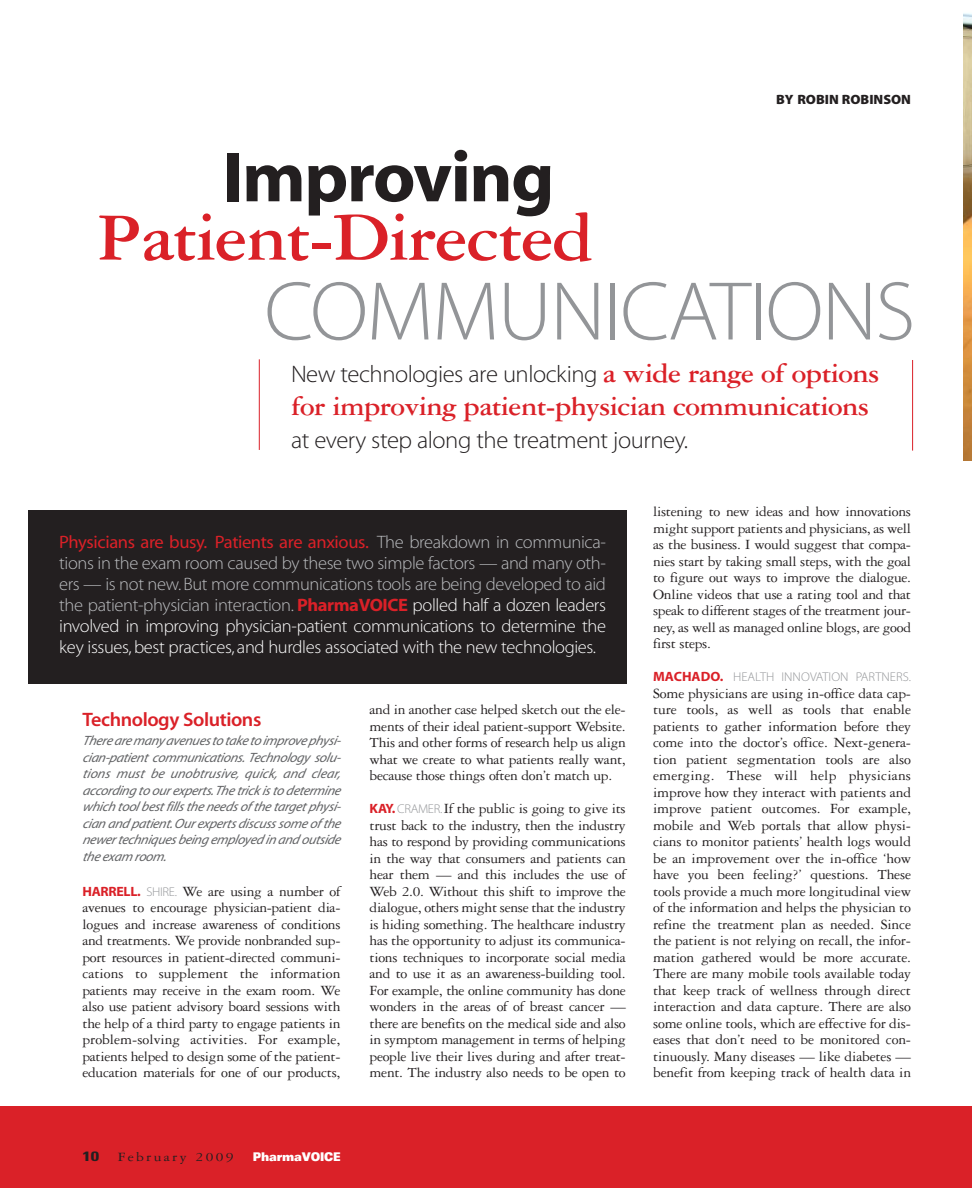
<style>
.page{position:relative;width:972px;height:1188px;background:#fff}
.page>*{position:absolute;margin:0;border:0;box-sizing:border-box;transform-origin:0 0}
.t1{font:84px "Myriad MM 215 600";letter-spacing:-.02em;color:#939598}
.t2{font:700 72px "Garamond Three";letter-spacing:-.02em;color:#da2128}
.t3{font:72px "Myriad MM 700 600";letter-spacing:-.025em;color:#231f20}
.t4{font:700 28.5px "Garamond Three";letter-spacing:-.02em;color:#da2128}
.t5{font:24px "Myriad MM 215 600";letter-spacing:-.02em;color:#231f20}
.t6{font:19.5px "Myriad MM 565 600";letter-spacing:-.02em;color:#da2128}
.t7{font:18px/21px "Myriad MM 215 600";letter-spacing:-.02em;color:#fff;text-align:justify}
.t8{font:18px "Myriad MM 400 600";letter-spacing:-.02em;color:#da2128}
.t9{font:15px/16.5px "Garamond Three";letter-spacing:-.02em;color:#231f20;text-align:justify}
.t10{font:italic 13.5px/16.5px "Myriad MM It 400 600";letter-spacing:-.02em;color:#636466}
.t11{font:13.5px "Myriad MM 830 600";color:#231f20}
.t12{font:13.5px "Garamond Three";letter-spacing:.15em;color:#231f20;scale:1.15 1}
.t13{font:700 condensed 13.5px "Univers";color:#231f20;scale:1.4 1}
.t14{font:12.75px "Myriad MM 215 600";color:#939598}
.t15{font:900 expanded 12px "Univers";letter-spacing:-.015em;color:#fff;scale:.75 1}
.s1{font-family:"Garamond Three";font-weight:700;font-size:28.5px;color:#da2128}
.s2{color:#231f20}
.s3{font-family:"Myriad MM 215 600";color:#bbbdc0}
.s4{color:#bbbdc0}
.s5{font-family:"Myriad MM 700 600";color:#da2128}
.s6{font-family:"Myriad MM 700 600";font-size:13.5px;color:#da2128}
.s7{font-family:"Myriad MM 215 600";font-size:12.75px;color:#939598}
</style>
<div class="page">
<div style="left:0;top:1107px;width:972px;height:81px;background:#da2128"></div>
<hr style="left:259px;top:359px;width:1px;height:91px;background:#da2128">
<hr style="left:912px;top:360px;width:1px;height:91px;background:#da2128">
<div style="left:28px;top:510px;width:599px;height:174px;background:#231f20"></div>
<img style="left:964px;top:13px;width:8px;height:448px">
<h2 class="t3" style="left:223px;top:150px;width:333px">Improving</h2>
<h2 class="t2" style="left:97px;top:212px;width:498px">Patient-Directed</h2>
<p class="t11" style="left:776px;top:95px;width:137px">BY ROBIN ROBINSON</p>
<h1 class="t1" style="left:264px;top:279px;width:653px">COMMUNICATIONS</h1>
<h3 class="t5" style="left:291px;top:365px;width:590px">New technologies are unlocking <span class="s1">a wide range of options</span></h3>
<h3 class="t4" style="left:291px;top:396px;width:580px">for improving patient-physician communications</h3>
<h3 class="t5" style="left:291px;top:431px;width:399px">at every step along the treatment journey.</h3>
<p class="t8" style="left:59px;top:535px;width:548px">Physicians are busy.<span class="s2">.</span> Patients are anxious.<span class="s2">.</span> <span class="s3">The breakdown in communica-</span></p>
<p class="t7" style="left:59px;top:555px;width:548px"><span class="s4">tions in the exam room caused by these two simple factors — and many oth&shy;ers — is not new.But more communications tools are being developed to aid the patient-physician interaction.</span> <span class="s5">PharmaVOICE</span> polled half a dozen leaders involved in improving physician-patient communications to determine the key issues, best practices, and hurdles associated with the new technologies.</p>
<h3 class="t6" style="left:82px;top:712px;width:180px">Technology Solutions</h3>
<p class="t10" style="left:82px;top:733px;width:262px">There are many avenuesto take to imp rove p hysi&shy;cian-patient communications. Technology solu&shy;tions must be unobtrusive, quick, and clear, according to ourexp erts.The trick isto determine which tool best fillsthe needsof the targ et p hysi&shy;cian and patient. Ourexpertsdiscusssome of the newertechniquesbeing employed in and outside the exam room.</p>
<p class="t9" style="left:82px;top:884px;width:260px"><span class="s6">HARRELL.</span> <span class="s7">SHIRE.</span> We are using a number of avenues to encourage physician-patient dia&shy;logues and increase awareness of conditions and treatments. We provide nonbranded sup&shy;port resources in patient-directed communi&shy;cations to supplement the information patients may receive in the exam room. We also use patient advisory board sessions with the help of a third party to engage patients in problem-solving activities. For example, patients helped to design some of the patient&shy;education materials for one of our products,</p>
<p class="t9" style="left:370px;top:703px;width:258px">and in another case helped sketch out the ele&shy;ments of their ideal patient-support Website.<br>This and other forms of research help us align what we create to what patients really want, because those things often don’t match up.</p>
<p class="t9" style="left:370px;top:802px;width:258px"><span class="s6">KAY.</span><span class="s7">CRAMER.</span>If the public is going to give its trust back to the industry, then the industry has to respond by providing communications in the way that consumers and patients can hear them — and this includes the use of Web 2.0. Without this shift to improve the dialogue, others might sense that the industry is hiding something. The healthcare industry has the opportunity to adjust its communica&shy;tions techniques to incorporate social media and to use it as an awareness-building tool.<br>For example, the online community has done wonders in the areas of of breast cancer — there are benefits on the medical side and also in symptom management in terms of helping people live their lives during and after treat&shy;ment. The industry also needs to be open to</p>
<p class="t9" style="left:653px;top:505px;width:260px">listening to new ideas and how innovations might support patients and physicians, as well as the business. I would suggest that compa&shy;nies start by taking small steps, with the goal to figure out ways to improve the dialogue.<br>Online videos that use a rating tool and that speak to different stages of the treatment jour&shy;ney, as well as managed online blogs, are good first steps.</p>
<p class="t14" style="left:653px;top:672px;width:260px"><span class="s6">MACHADO.</span> HEALTH INNOVATION PARTNERS.</p>
<p class="t9" style="left:653px;top:686px;width:260px">Some physicians are using in-office data cap&shy;ture tools, as well as tools that enable patients to gather information before they come into the doctor’s office. Next-genera&shy;tion patient segmentation tools are also emerging. These will help physicians improve how they interact with patients and improve patient outcomes. For example, mobile and Web portals that allow physi&shy;cians to monitor patients’ health logs would be an improvement over the in-office ‘how have you been feeling?’ questions. These tools provide a much more longitudinal view of the information and helps the physician to refine the treatment plan as needed. Since the patient is not relying on recall, the infor&shy;mation gathered would be more accurate.<br>There are many mobile tools available today that keep track of wellness through direct interaction and data capture. There are also some online tools, which are effective for dis&shy;eases that don’t need to be monitored con&shy;tinuously. Many diseases — like diabetes — benefit from keeping track of health data in</p>
<p class="t13" style="left:82px;top:1152px;width:13px">10</p>
<p class="t12" style="left:118px;top:1153px;width:102px">February 2009</p>
<p class="t15" style="left:253px;top:1153px;width:119px">PharmaVOICE</p>
</div>
